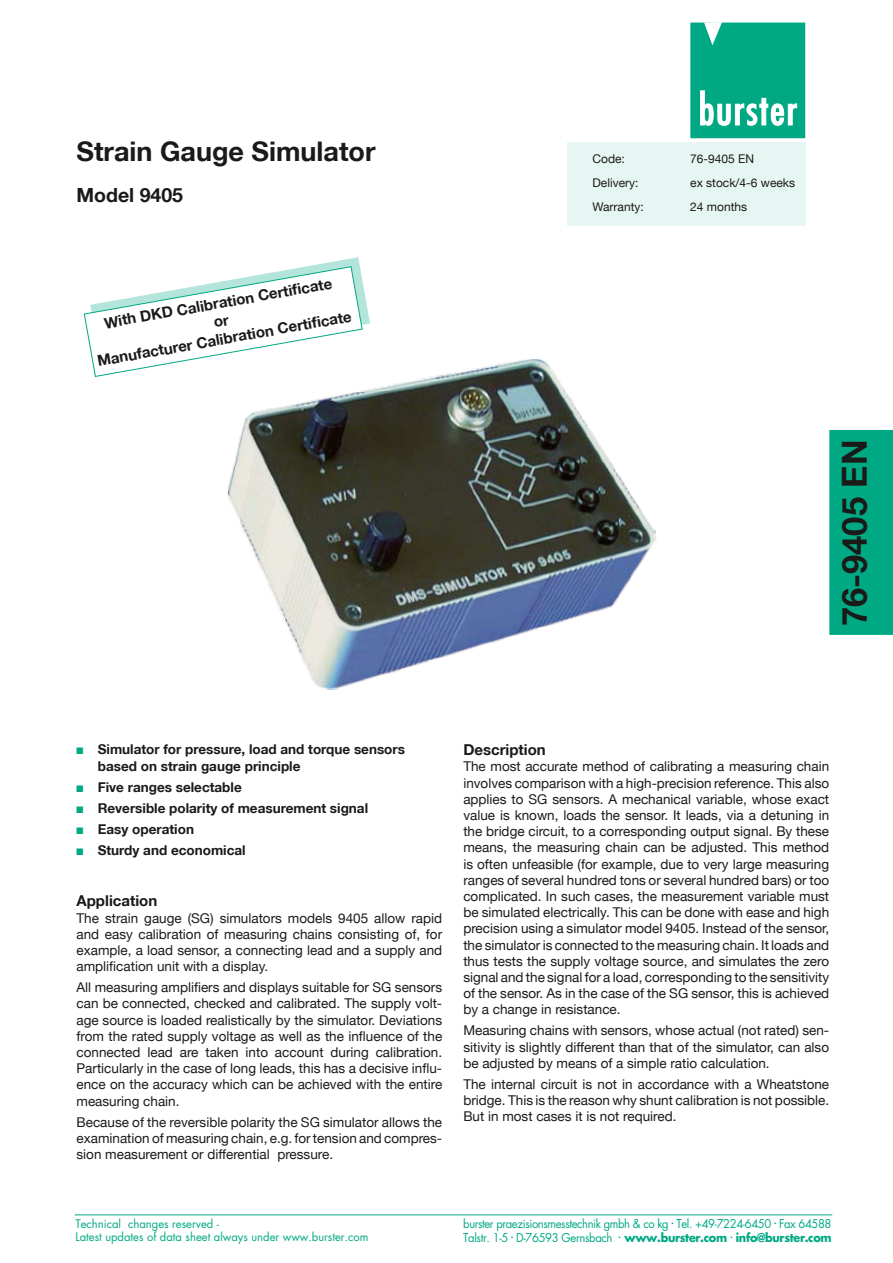
<style>
.page{position:relative;width:893px;height:1263px;background:#fff}
.page>*{position:absolute;margin:0;border:0;box-sizing:border-box;transform-origin:0 0}
.t1{font:700 34.5px "Helvetica Neue LT";color:#1a1a18}
.t2{font:700 27px "Helvetica Neue LT";color:#1a1a18}
.t3{font:700 19.5px "Helvetica Neue LT";color:#1a1a18}
.t4{font:700 15px/18px "Helvetica Neue LT";color:#1a1a18;text-align:center}
.t5{font:13.5px/16.2px "Helvetica Neue LT";color:#1a1a18;text-align:justify}
.t6{font:700 13.5px/21px "Helvetica Neue LT";color:#1a1a18}
.t7{font:12px "Helvetica Neue LT";color:#1a1a18}
.t8{font:11.85px/13.5px "Futura LT";letter-spacing:-.035em;color:#00a983;scale:.95 1}
.t9{font:11.55px/13.5px "Futura LT";color:#00a983}
.s1{font-family:"Monotype Sorts";font-weight:400;font-size:9px;color:#00a983}
.s2{font-weight:700}
</style>
<div class="page">
<img style="left:227px;top:359px;width:429px;height:331px">
<div style="left:691px;top:23px;width:114px;height:115px;background:#00a983"></div>
<div style="left:690px;top:23px;width:115px;height:115px;border:1px solid #00a983"></div>
<svg style="left:704px;top:22px;width:18px;height:23px"></svg>
<svg style="left:700px;top:90px;width:97px;height:36px"></svg>
<div style="left:567px;top:142px;width:239px;height:84px;background:#e6f6f3"></div>
<div style="left:829px;top:430px;width:64px;height:205px;background:#00a983"></div>
<hr style="left:75px;top:1214px;width:757px;height:1px;background:#00a983">
<svg style="left:83px;top:257px;width:287px;height:120px"></svg>
<h2 class="t2" style="left:77px;top:135px;width:300px">Strain Gauge Simulator</h2>
<h3 class="t3" style="left:77px;top:183px;width:108px">Model 9405</h3>
<p class="t4" style="left:90px;top:316px;width:260px;rotate:-10deg">With DKD Calibration Certifi cate<br>or<br>Manufacturer Calibration Certifi cate</p>
<p class="t7" style="left:592px;top:151px;width:34px">Code:</p>
<p class="t7" style="left:690px;top:151px;width:66px">76-9405 EN</p>
<p class="t7" style="left:592px;top:175px;width:47px">Delivery:</p>
<p class="t7" style="left:690px;top:175px;width:106px">ex stock/4-6 weeks</p>
<p class="t7" style="left:592px;top:199px;width:53px">Warranty:</p>
<p class="t7" style="left:690px;top:199px;width:58px">24 months</p>
<h1 class="t1" style="left:833px;top:626px;width:188px;rotate:-90deg">76-9405 EN</h1>
<p class="t6" style="left:98px;top:741px;width:309px;line-height:16.2px;text-indent:-21px"><span class="s1">N</span> Simulator for pressure, load and torque sensors based on strain gauge principle</p>
<p class="t6" style="left:77px;top:776px;width:293px"><span class="s1">N</span> Five ranges selectable<br><span class="s1">N</span> Reversible polarity of measurement signal<br><span class="s1">N</span> Easy operation<br><span class="s1">N</span> Sturdy and economical</p>
<p class="t4" style="left:77px;top:892px;width:82px">Application</p>
<p class="t5" style="left:76px;top:909px;width:367px">The strain gauge (SG) simulators models 9405 allow rapid and easy calibration of measuring chains consisting of, for example, a load sensor, a connecting lead and a supply and amplification unit with a display.</p>
<p class="t5" style="left:77px;top:979px;width:367px">All measuring amplifiers and displays suitable for SG sensors can be connected, checked and calibrated. The supply volt&shy;age source is loaded realistically by the simulator. Deviations from the rated supply voltage as well as the influence of the connected lead are taken into account during calibration.<br>Particularly in the case of long leads, this has a decisive influ&shy;ence on the accuracy which can be achieved with the entire measuring chain.</p>
<p class="t5" style="left:77px;top:1113px;width:367px">Because of the reversible polarity the SG simulator allows the examination of measuring chain, e.g. for tension and compres&shy;sion measurement or differential pressure.</p>
<p class="t4" style="left:463px;top:740px;width:84px">Description</p>
<p class="t5" style="left:463px;top:758px;width:367px">The most accurate method of calibrating a measuring chain involves comparison with a high-precision reference. This also applies to SG sensors. A mechanical variable, whose exact value is known, loads the sensor. It leads, via a detuning in the bridge circuit, to a corresponding output signal. By these means, the measuring chain can be adjusted. This method is often unfeasible (for example, due to very large measuring ranges of several hundred tons or several hundred bars) or too complicated. In such cases, the measurement variable must be simulated electrically. This can be done with ease and high precision using a simulator model 9405. Instead of the sensor, the simulator is connected to the measuring chain. It loads and thus tests the supply voltage source, and simulates the zero signal and the signal for a load, corresponding to the sensitivity of the sensor. As in the case of the SG sensor, this is achieved by a change in resistance.</p>
<p class="t5" style="left:463px;top:1022px;width:367px">Measuring chains with sensors, whose actual (not rated) sen&shy;sitivity is slightly different than that of the simulator, can also be adjusted by means of a simple ratio calculation.</p>
<p class="t5" style="left:463px;top:1076px;width:367px">The internal circuit is not in accordance with a Wheatstone bridge. This is the reason why shunt calibration is not possible.<br>But in most cases it is not required.</p>
<p class="t9" style="left:75px;top:1217px;width:295px">Technical changes reserved -<br>Latest updates of data sheet always under www.burster.com</p>
<p class="t8" style="left:463px;top:1217px;width:389px">burster praezisionsmesstechnik gmbh &amp; co kg <sup>.</sup> Tel. +49-7224-6450 <sup>.</sup> Fax 64588<br>Talstr. 1-5 <sup>.</sup> D-76593 Gernsbach <sup>.</sup> <span class="s2">www.burster.com</span> <sup>.</sup> <span class="s2">info@burster.com</span></p>
</div>
